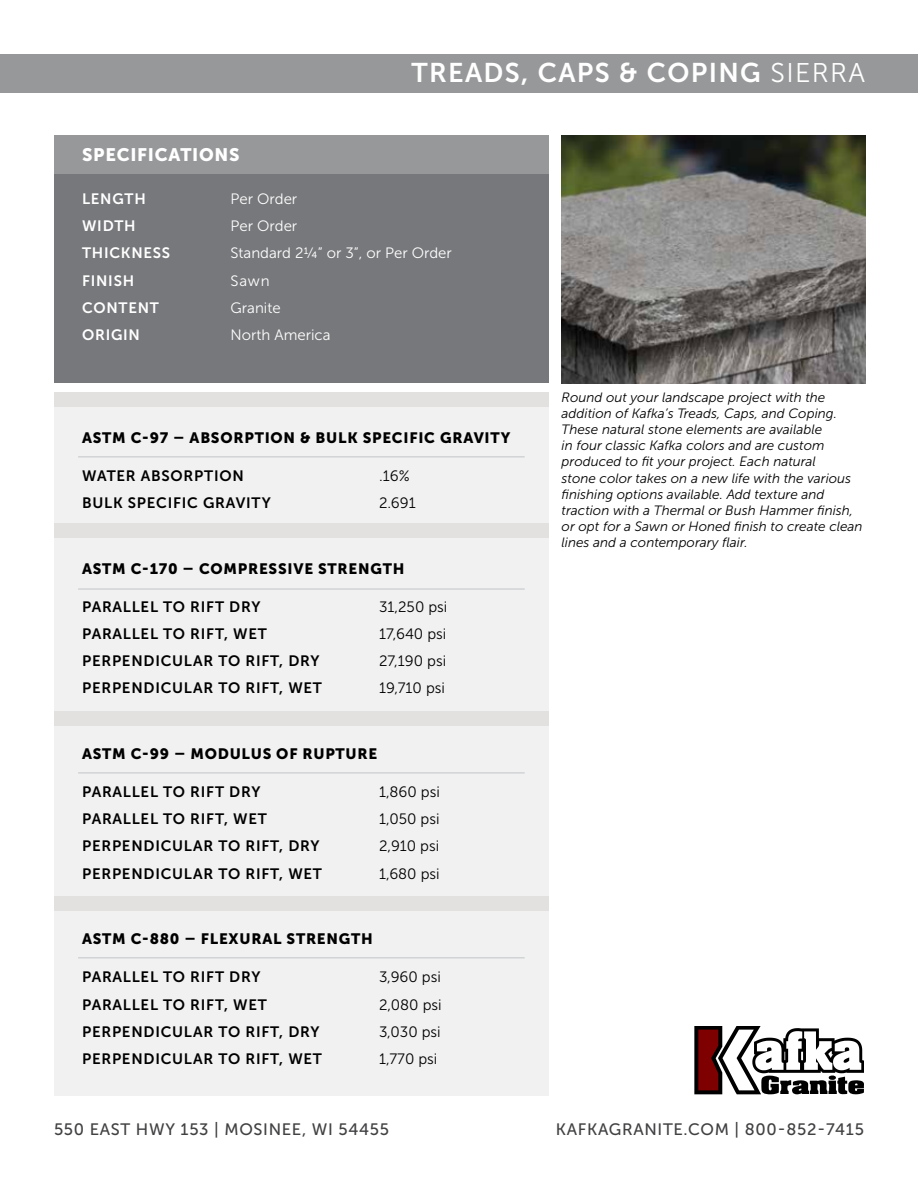
<style>
.page{position:relative;width:918px;height:1188px;background:#fff}
.page>*{position:absolute;margin:0;border:0;box-sizing:border-box;transform-origin:0 0}
.t1{font:27px "Museo Sans 700";letter-spacing:.05em;color:#fff}
.t2{font:18px "Museo Sans 900";letter-spacing:.04em;color:#fff}
.t3{font:16.5px "Museo Sans 500";letter-spacing:.04em;color:#414042}
.t4{font:15px "Museo Sans 700";letter-spacing:.05em;color:#000}
.t5{font:15px "Museo Sans 900";letter-spacing:.05em;color:#000}
.t6{font:15px "Museo Sans 300";color:#000}
.t7{font:15px "Museo Sans 300";color:#fff}
.t8{font:15px "Museo Sans 700";letter-spacing:.05em;color:#fff}
.t9{font:italic 13.5px/16.2px "Museo Sans 300";color:#000}
.s1{font-family:"Museo Sans 300"}
</style>
<div class="page">
<div style="left:54px;top:136px;width:495px;height:247px;background:#77787b"></div>
<svg style="left:694px;top:1026px;width:170px;height:68px"></svg>
<div style="left:0;top:54px;width:918px;height:39px;background:#979899"></div>
<div style="left:54px;top:393px;width:495px;height:703px;background:#f1f1f2"></div>
<div style="left:54px;top:523px;width:495px;height:14px;background:#e2e1e0"></div>
<div style="left:54px;top:711px;width:495px;height:14px;background:#e2e1e0"></div>
<div style="left:54px;top:896px;width:495px;height:14px;background:#e2e1e0"></div>
<hr style="left:78px;top:456px;width:447px;height:2px;background:#d1d3d4">
<hr style="left:78px;top:588px;width:447px;height:2px;background:#d1d3d4">
<hr style="left:78px;top:772px;width:447px;height:2px;background:#d1d3d4">
<hr style="left:78px;top:957px;width:447px;height:1px;background:#d1d3d4">
<div style="left:54px;top:135px;width:495px;height:39px;background:#979899"></div>
<div style="left:54px;top:393px;width:495px;height:14px;background:#e2e1e0"></div>
<img style="left:562px;top:135px;width:303px;height:248px">
<h1 class="t1" style="left:411px;top:58px;width:455px">TREADS, CAPS &amp; COPING <span class="s1">SIERRA</span></h1>
<h2 class="t2" style="left:82px;top:145px;width:159px">SPECIFICATIONS</h2>
<p class="t8" style="left:82px;top:191px;width:65px">LENGTH</p>
<p class="t7" style="left:231px;top:191px;width:68px">Per Order</p>
<p class="t8" style="left:82px;top:218px;width:55px">WIDTH</p>
<p class="t7" style="left:231px;top:218px;width:68px">Per Order</p>
<p class="t8" style="left:82px;top:245px;width:90px">THICKNESS</p>
<p class="t7" style="left:231px;top:245px;width:223px">Standard 2¼” or 3”, or Per Order</p>
<p class="t8" style="left:82px;top:272px;width:54px">FINISH</p>
<p class="t7" style="left:231px;top:272px;width:41px">Sawn</p>
<p class="t8" style="left:82px;top:299px;width:78px">CONTENT</p>
<p class="t7" style="left:231px;top:300px;width:52px">Granite</p>
<p class="t8" style="left:82px;top:326px;width:59px">ORIGIN</p>
<p class="t7" style="left:231px;top:327px;width:102px">North America</p>
<p class="t5" style="left:82px;top:429px;width:430px">ASTM C-97 – ABSORPTION &amp; BULK SPECIFIC GRAVITY</p>
<p class="t4" style="left:82px;top:468px;width:163px">WATER ABSORPTION</p>
<p class="t6" style="left:379px;top:468px;width:32px">.16%</p>
<p class="t4" style="left:82px;top:495px;width:190px">BULK SPECIFIC GRAVITY</p>
<p class="t6" style="left:379px;top:495px;width:38px">2.691</p>
<p class="t5" style="left:82px;top:560px;width:324px">ASTM C-170 – COMPRESSIVE STRENGTH</p>
<p class="t4" style="left:82px;top:598px;width:180px">PARALLEL TO RIFT DRY</p>
<p class="t6" style="left:379px;top:599px;width:70px">31,250 psi</p>
<p class="t4" style="left:82px;top:626px;width:186px">PARALLEL TO RIFT, WET</p>
<p class="t6" style="left:379px;top:626px;width:69px">17,640 psi</p>
<p class="t4" style="left:82px;top:653px;width:239px">PERPENDICULAR TO RIFT, DRY</p>
<p class="t6" style="left:379px;top:653px;width:69px">27,190 psi</p>
<p class="t4" style="left:82px;top:680px;width:241px">PERPENDICULAR TO RIFT, WET</p>
<p class="t6" style="left:379px;top:680px;width:67px">19,710 psi</p>
<p class="t5" style="left:82px;top:745px;width:297px">ASTM C-99 – MODULUS OF RUPTURE</p>
<p class="t4" style="left:82px;top:784px;width:180px">PARALLEL TO RIFT DRY</p>
<p class="t6" style="left:379px;top:784px;width:62px">1,860 psi</p>
<p class="t4" style="left:82px;top:811px;width:186px">PARALLEL TO RIFT, WET</p>
<p class="t6" style="left:379px;top:811px;width:62px">1,050 psi</p>
<p class="t4" style="left:82px;top:838px;width:239px">PERPENDICULAR TO RIFT, DRY</p>
<p class="t6" style="left:379px;top:838px;width:62px">2,910 psi</p>
<p class="t4" style="left:82px;top:865px;width:241px">PERPENDICULAR TO RIFT, WET</p>
<p class="t6" style="left:379px;top:865px;width:62px">1,680 psi</p>
<p class="t5" style="left:82px;top:930px;width:292px">ASTM C-880 – FLEXURAL STRENGTH</p>
<p class="t4" style="left:82px;top:969px;width:180px">PARALLEL TO RIFT DRY</p>
<p class="t6" style="left:379px;top:969px;width:63px">3,960 psi</p>
<p class="t4" style="left:82px;top:996px;width:186px">PARALLEL TO RIFT, WET</p>
<p class="t6" style="left:379px;top:996px;width:64px">2,080 psi</p>
<p class="t4" style="left:82px;top:1023px;width:239px">PERPENDICULAR TO RIFT, DRY</p>
<p class="t6" style="left:379px;top:1023px;width:63px">3,030 psi</p>
<p class="t4" style="left:82px;top:1050px;width:241px">PERPENDICULAR TO RIFT, WET</p>
<p class="t6" style="left:379px;top:1051px;width:60px">1,770 psi</p>
<p class="t9" style="left:562px;top:389px;width:303px">Round out your landscape project with the addition of Kafka’s Treads, Caps, and Coping.<br>These natural stone elements are available<br>in four classic Kafka colors and are custom produced to fit your project. Each natural<br>stone color takes on a new life with the various finishing options available. Add texture and traction with a Thermal or Bush Hammer finish, or opt for a Sawn or Honed finish to create clean lines and a contemporary flair.</p>
<p class="t3" style="left:54px;top:1120px;width:337px">550 EAST HWY 153 | MOSINEE, WI 54455</p>
<p class="t3" style="left:556px;top:1120px;width:310px">KAFKAGRANITE.COM | 800-852-7415</p>
</div>
